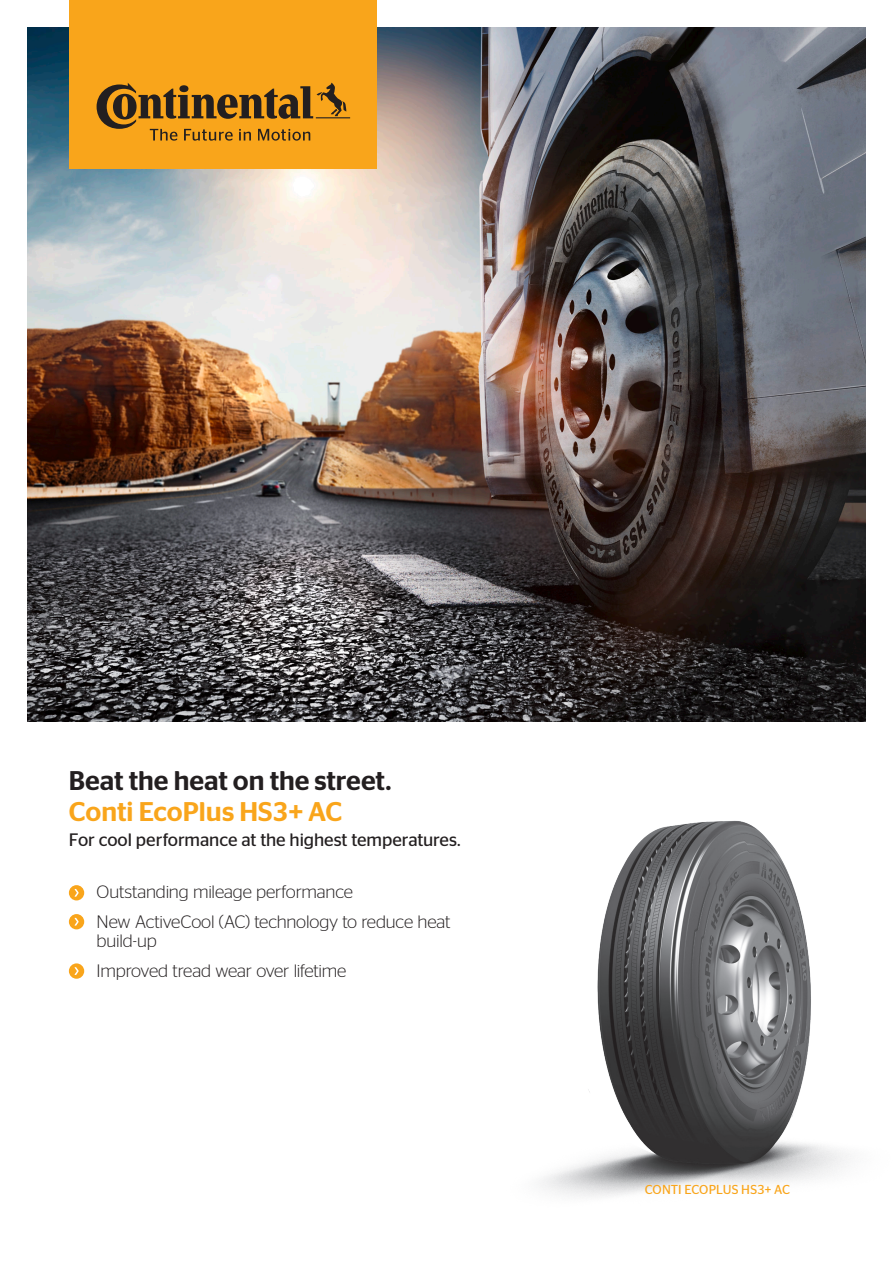
<style>
.page{position:relative;width:893px;height:1263px;background:#fff}
.page>*{position:absolute;margin:0;border:0;box-sizing:border-box;transform-origin:0 0}
.Sub-HL_18pt__23pt_ZA{font:500 27px "Continental Stag Sans";letter-spacing:-.005em;color:#231f20}
.t1{font:500 27px "Continental Stag Sans";color:#f9a51b}
.Sub-HL_18pt__23pt_ZA-2{font:300 18px/20px "Continental Stag Sans";letter-spacing:-.01em;color:#231f20}
.Sub-HL_18pt__23pt_ZA-3{font:18px "Continental Stag Sans";letter-spacing:-.005em;color:#231f20}
.Sub-HL_18pt__23pt_ZA-4{font:12.9px "Continental Stag Sans";color:#f9a51b}
</style>
<div class="page">
<img style="left:540px;top:820px;width:311px;height:377px">
<img style="left:28px;top:28px;width:837px;height:694px">
<div style="left:70px;top:0;width:307px;height:168px;background:#f9a51b"></div>
<svg style="left:97px;top:83px;width:253px;height:58px"></svg>
<div style="left:69px;top:885px;width:15px;height:15px;background:#f9a51b;border-radius:50%"></div>
<svg style="left:75px;top:889px;width:4px;height:8px"></svg>
<div style="left:69px;top:914px;width:15px;height:15px;background:#f9a51b;border-radius:50%"></div>
<svg style="left:75px;top:918px;width:4px;height:8px"></svg>
<div style="left:69px;top:963px;width:15px;height:16px;background:#f9a51b;border-radius:50%"></div>
<svg style="left:75px;top:967px;width:4px;height:8px"></svg>
<p class="Sub-HL_18pt__23pt_ZA" style="left:69px;top:765px;width:324px">Beat the heat on the street.</p>
<p class="t1" style="left:69px;top:796px;width:275px">Conti EcoPlus HS3+ AC</p>
<p class="Sub-HL_18pt__23pt_ZA-3" style="left:69px;top:829px;width:393px">For cool performance at the highest temperatures.</p>
<p class="Sub-HL_18pt__23pt_ZA-2" style="left:97px;top:882px;width:258px">Outstanding mileage performance</p>
<p class="Sub-HL_18pt__23pt_ZA-2" style="left:97px;top:911px;width:355px">New ActiveCool (AC) technology to reduce heat build-up</p>
<p class="Sub-HL_18pt__23pt_ZA-2" style="left:97px;top:960px;width:251px">Improved tread wear over lifetime</p>
<p class="Sub-HL_18pt__23pt_ZA-4" style="left:645px;top:1182px;width:147px">CONTI ECOPLUS HS3+ AC</p>
</div>
